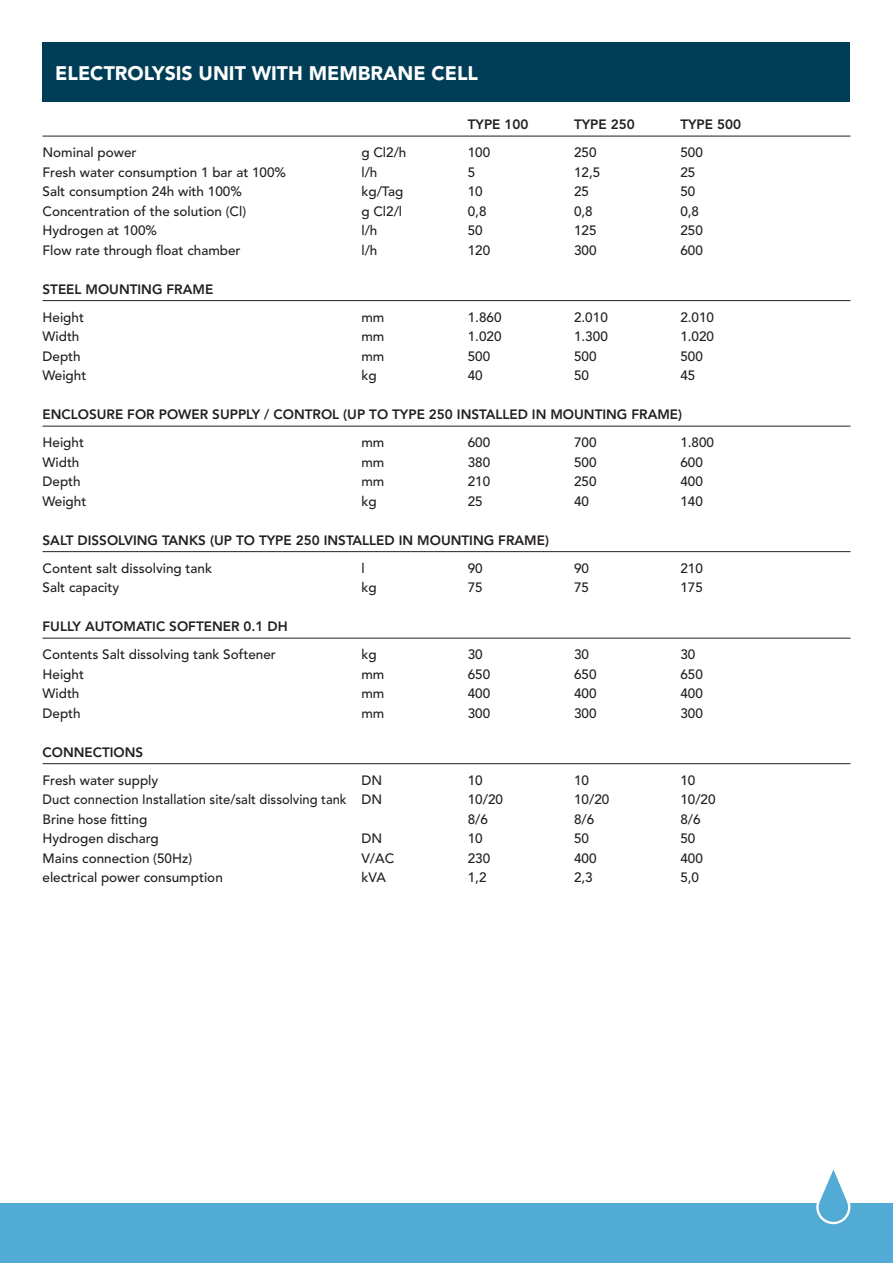
<style>
.page{position:relative;width:893px;height:1263px;background:#fff}
.page>*{position:absolute;margin:0;border:0;box-sizing:border-box;transform-origin:0 0}
.t1{font:900 19.5px "Avenir";color:#fff}
.t2{font:500 13.5px "Avenir";color:#231f20}
.t3{font:800 13.5px "Avenir";color:#231f20}
.t4{font:500 13.5px "Avenir";color:#231f20;scale:.96 1}
</style>
<div class="page">
<div style="left:0;top:1203px;width:893px;height:60px;background:#51abd5"></div>
<svg style="left:816px;top:1169px;width:34px;height:55px"></svg>
<div style="left:43px;top:43px;width:807px;height:59px;background:#003e57"></div>
<hr style="left:43px;top:136px;width:807px;height:1px;background:#231f20">
<hr style="left:43px;top:300px;width:807px;height:1px;background:#231f20">
<hr style="left:43px;top:426px;width:807px;height:1px;background:#231f20">
<hr style="left:43px;top:551px;width:807px;height:1px;background:#231f20">
<hr style="left:43px;top:638px;width:807px;height:1px;background:#231f20">
<hr style="left:43px;top:763px;width:807px;height:1px;background:#231f20">
<h1 class="t1" style="left:55px;top:61px;width:424px">ELECTROLYSIS UNIT WITH MEMBRANE CELL</h1>
<p class="t3" style="left:468px;top:117px;width:62px">TYPE 100</p>
<p class="t3" style="left:574px;top:117px;width:62px">TYPE 250</p>
<p class="t3" style="left:680px;top:117px;width:62px">TYPE 500</p>
<p class="t2" style="left:43px;top:145px;width:96px">Nominal power</p>
<p class="t2" style="left:361px;top:145px;width:47px">g Cl2/h</p>
<p class="t2" style="left:468px;top:145px;width:24px">100</p>
<p class="t2" style="left:574px;top:145px;width:24px">250</p>
<p class="t2" style="left:680px;top:145px;width:24px">500</p>
<p class="t2" style="left:43px;top:164px;width:245px">Fresh water consumption 1 bar at 100%</p>
<p class="t2" style="left:361px;top:164px;width:17px">l/h</p>
<p class="t2" style="left:468px;top:164px;width:9px">5</p>
<p class="t2" style="left:574px;top:164px;width:28px">12,5</p>
<p class="t2" style="left:680px;top:164px;width:17px">25</p>
<p class="t2" style="left:43px;top:184px;width:201px">Salt consumption 24h with 100%</p>
<p class="t2" style="left:361px;top:184px;width:44px">kg/Tag</p>
<p class="t2" style="left:468px;top:184px;width:17px">10</p>
<p class="t2" style="left:574px;top:184px;width:17px">25</p>
<p class="t2" style="left:680px;top:184px;width:17px">50</p>
<p class="t2" style="left:43px;top:203px;width:205px">Concentration of the solution (Cl)</p>
<p class="t2" style="left:361px;top:203px;width:42px">g Cl2/l</p>
<p class="t2" style="left:468px;top:203px;width:20px">0,8</p>
<p class="t2" style="left:574px;top:203px;width:20px">0,8</p>
<p class="t2" style="left:680px;top:203px;width:20px">0,8</p>
<p class="t2" style="left:43px;top:223px;width:116px">Hydrogen at 100%</p>
<p class="t2" style="left:361px;top:223px;width:17px">l/h</p>
<p class="t2" style="left:468px;top:223px;width:17px">50</p>
<p class="t2" style="left:574px;top:223px;width:24px">125</p>
<p class="t2" style="left:680px;top:223px;width:24px">250</p>
<p class="t2" style="left:43px;top:242px;width:200px">Flow rate through float chamber</p>
<p class="t2" style="left:361px;top:242px;width:17px">l/h</p>
<p class="t2" style="left:468px;top:242px;width:24px">120</p>
<p class="t2" style="left:574px;top:242px;width:24px">300</p>
<p class="t2" style="left:680px;top:242px;width:24px">600</p>
<p class="t3" style="left:43px;top:281px;width:172px">STEEL MOUNTING FRAME</p>
<p class="t2" style="left:43px;top:309px;width:43px">Height</p>
<p class="t2" style="left:361px;top:309px;width:25px">mm</p>
<p class="t2" style="left:468px;top:309px;width:35px">1.860</p>
<p class="t2" style="left:574px;top:309px;width:35px">2.010</p>
<p class="t2" style="left:680px;top:309px;width:35px">2.010</p>
<p class="t2" style="left:43px;top:329px;width:38px">Width</p>
<p class="t2" style="left:361px;top:329px;width:25px">mm</p>
<p class="t2" style="left:468px;top:329px;width:35px">1.020</p>
<p class="t2" style="left:574px;top:329px;width:35px">1.300</p>
<p class="t2" style="left:680px;top:329px;width:35px">1.020</p>
<p class="t2" style="left:43px;top:348px;width:40px">Depth</p>
<p class="t2" style="left:361px;top:348px;width:25px">mm</p>
<p class="t2" style="left:468px;top:348px;width:24px">500</p>
<p class="t2" style="left:574px;top:348px;width:24px">500</p>
<p class="t2" style="left:680px;top:348px;width:24px">500</p>
<p class="t2" style="left:43px;top:368px;width:45px">Weight</p>
<p class="t2" style="left:361px;top:368px;width:17px">kg</p>
<p class="t2" style="left:468px;top:368px;width:17px">40</p>
<p class="t2" style="left:574px;top:368px;width:17px">50</p>
<p class="t2" style="left:680px;top:368px;width:17px">45</p>
<p class="t3" style="left:43px;top:407px;width:641px">ENCLOSURE FOR POWER SUPPLY / CONTROL (UP TO TYPE 250 INSTALLED IN MOUNTING FRAME)</p>
<p class="t2" style="left:43px;top:435px;width:43px">Height</p>
<p class="t2" style="left:361px;top:435px;width:25px">mm</p>
<p class="t2" style="left:468px;top:435px;width:24px">600</p>
<p class="t2" style="left:574px;top:435px;width:24px">700</p>
<p class="t2" style="left:680px;top:435px;width:35px">1.800</p>
<p class="t2" style="left:43px;top:454px;width:38px">Width</p>
<p class="t2" style="left:361px;top:454px;width:25px">mm</p>
<p class="t2" style="left:468px;top:454px;width:24px">380</p>
<p class="t2" style="left:574px;top:454px;width:24px">500</p>
<p class="t2" style="left:680px;top:454px;width:24px">600</p>
<p class="t2" style="left:43px;top:474px;width:40px">Depth</p>
<p class="t2" style="left:361px;top:474px;width:25px">mm</p>
<p class="t2" style="left:468px;top:474px;width:24px">210</p>
<p class="t2" style="left:574px;top:474px;width:24px">250</p>
<p class="t2" style="left:680px;top:474px;width:24px">400</p>
<p class="t2" style="left:43px;top:493px;width:45px">Weight</p>
<p class="t2" style="left:361px;top:493px;width:17px">kg</p>
<p class="t2" style="left:468px;top:493px;width:17px">25</p>
<p class="t2" style="left:574px;top:493px;width:17px">40</p>
<p class="t2" style="left:680px;top:493px;width:24px">140</p>
<p class="t3" style="left:43px;top:532px;width:508px">SALT DISSOLVING TANKS (UP TO TYPE 250 INSTALLED IN MOUNTING FRAME)</p>
<p class="t2" style="left:43px;top:560px;width:171px">Content salt dissolving tank</p>
<p class="t2" style="left:361px;top:560px;width:5px">l</p>
<p class="t2" style="left:468px;top:560px;width:17px">90</p>
<p class="t2" style="left:574px;top:560px;width:17px">90</p>
<p class="t2" style="left:680px;top:560px;width:24px">210</p>
<p class="t2" style="left:43px;top:580px;width:78px">Salt capacity</p>
<p class="t2" style="left:361px;top:580px;width:17px">kg</p>
<p class="t2" style="left:468px;top:580px;width:17px">75</p>
<p class="t2" style="left:574px;top:580px;width:17px">75</p>
<p class="t2" style="left:680px;top:580px;width:24px">175</p>
<p class="t3" style="left:43px;top:619px;width:247px">FULLY AUTOMATIC SOFTENER 0.1 DH</p>
<p class="t2" style="left:43px;top:647px;width:235px">Contents Salt dissolving tank Softener</p>
<p class="t2" style="left:361px;top:647px;width:17px">kg</p>
<p class="t2" style="left:468px;top:647px;width:17px">30</p>
<p class="t2" style="left:574px;top:647px;width:17px">30</p>
<p class="t2" style="left:680px;top:647px;width:17px">30</p>
<p class="t2" style="left:43px;top:666px;width:43px">Height</p>
<p class="t2" style="left:361px;top:666px;width:25px">mm</p>
<p class="t2" style="left:468px;top:666px;width:24px">650</p>
<p class="t2" style="left:574px;top:666px;width:24px">650</p>
<p class="t2" style="left:680px;top:666px;width:24px">650</p>
<p class="t2" style="left:43px;top:686px;width:38px">Width</p>
<p class="t2" style="left:361px;top:686px;width:25px">mm</p>
<p class="t2" style="left:468px;top:686px;width:24px">400</p>
<p class="t2" style="left:574px;top:686px;width:24px">400</p>
<p class="t2" style="left:680px;top:686px;width:24px">400</p>
<p class="t2" style="left:43px;top:705px;width:40px">Depth</p>
<p class="t2" style="left:361px;top:705px;width:25px">mm</p>
<p class="t2" style="left:468px;top:705px;width:24px">300</p>
<p class="t2" style="left:574px;top:705px;width:24px">300</p>
<p class="t2" style="left:680px;top:705px;width:24px">300</p>
<p class="t3" style="left:43px;top:744px;width:102px">CONNECTIONS</p>
<p class="t2" style="left:43px;top:772px;width:117px">Fresh water supply</p>
<p class="t2" style="left:361px;top:772px;width:22px">DN</p>
<p class="t2" style="left:468px;top:772px;width:17px">10</p>
<p class="t2" style="left:574px;top:772px;width:17px">10</p>
<p class="t2" style="left:680px;top:772px;width:17px">10</p>
<p class="t4" style="left:43px;top:792px;width:355px">Duct connection Installation site/salt dissolving tank DN</p>
<p class="t2" style="left:468px;top:792px;width:37px">10/20</p>
<p class="t2" style="left:574px;top:792px;width:37px">10/20</p>
<p class="t2" style="left:680px;top:792px;width:37px">10/20</p>
<p class="t2" style="left:43px;top:811px;width:106px">Brine hose fitting</p>
<p class="t2" style="left:468px;top:811px;width:22px">8/6</p>
<p class="t2" style="left:574px;top:811px;width:22px">8/6</p>
<p class="t2" style="left:680px;top:811px;width:22px">8/6</p>
<p class="t2" style="left:43px;top:831px;width:118px">Hydrogen discharg</p>
<p class="t2" style="left:361px;top:831px;width:22px">DN</p>
<p class="t2" style="left:468px;top:831px;width:17px">10</p>
<p class="t2" style="left:574px;top:831px;width:17px">50</p>
<p class="t2" style="left:680px;top:831px;width:17px">50</p>
<p class="t2" style="left:43px;top:850px;width:151px">Mains connection (50Hz)</p>
<p class="t2" style="left:361px;top:850px;width:34px">V/AC</p>
<p class="t2" style="left:468px;top:850px;width:24px">230</p>
<p class="t2" style="left:574px;top:850px;width:24px">400</p>
<p class="t2" style="left:680px;top:850px;width:24px">400</p>
<p class="t2" style="left:43px;top:870px;width:182px">electrical power consumption</p>
<p class="t2" style="left:361px;top:870px;width:26px">kVA</p>
<p class="t2" style="left:468px;top:870px;width:20px">1,2</p>
<p class="t2" style="left:574px;top:870px;width:20px">2,3</p>
<p class="t2" style="left:680px;top:870px;width:20px">5,0</p>
</div>
